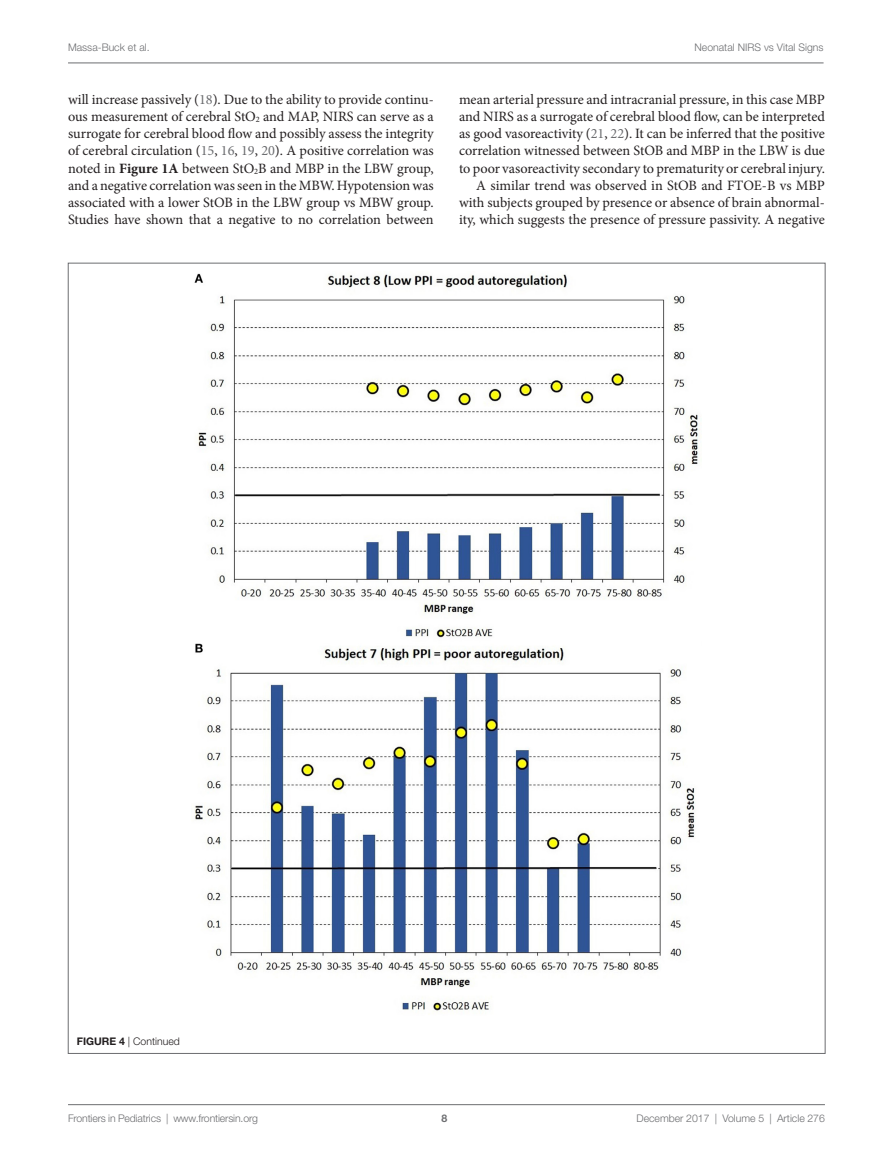
<style>
.page{position:relative;width:893px;height:1170px;background:#fff}
.page>*{position:absolute;margin:0;border:0;box-sizing:border-box;transform-origin:0 0}
.t1{font:14.25px/17.2px "Minion Pro";color:#231f20;text-align:justify}
.t2{font:300 10.5px "Helvetica Neue LT Std";color:#6c6d70}
.t3{font:300 10.5px "Helvetica Neue LT Std";color:#231f20}
.t4{font:700 10.5px "Helvetica Neue LT Std";color:#6c6d70}
.s1{color:#6c6d70}
.s2{font-weight:700}
</style>
<div class="page">
<img style="left:194px;top:273px;width:506px;height:739px">
<hr style="left:68px;top:63px;width:756px;height:1px;background:#6c6d70">
<hr style="left:68px;top:1104px;width:757px;height:1px;background:#6c6d70">
<p class="t2" style="left:68px;top:41px;width:83px">Massa-Buck et al.</p>
<p class="t2" style="left:694px;top:41px;width:131px">Neonatal NIRS vs Vital Signs</p>
<p class="t1" style="left:68px;top:90px;width:367px">will increase passively (<span class="s1">18</span>). Due to the ability to provide continu&shy;ous measurement of cerebral StO<sub>2</sub> and MAP, NIRS can serve as a surrogate for cerebral blood flow and possibly assess the integrity of cerebral circulation (<span class="s1">15</span>, <span class="s1">16</span>, <span class="s1">19</span>, <span class="s1">20</span>). A positive correlation was noted in <span class="s2">Figure 1A</span> between StO<sub>2</sub>B and MBP in the LBW group, and a negative correlation was seen in the MBW. Hypotension was associated with a lower StOB in the LBW group vs MBW group.<br>Studies have shown that a negative to no correlation between</p>
<p class="t1" style="left:459px;top:90px;width:367px;text-align:right">mean arterial pressure and intracranial pressure, in this case MBP and NIRS as a surrogate of cerebral blood flow, can be interpreted as good vasoreactivity (<span class="s1">21</span>, <span class="s1">22</span>). It can be inferred that the positive correlation witnessed between StOB and MBP in the LBW is due to poor vasoreactivity secondary to prematurity or cerebral injury.<br>A similar trend was observed in StOB and FTOE-B vs MBP with subjects grouped by presence or absence of brain abnormal&shy;ity, which suggests the presence of pressure passivity. A negative</p>
<p class="t3" style="left:77px;top:1034px;width:105px"><span class="s2">FIGURE 4</span> | Continued</p>
<p class="t2" style="left:68px;top:1111px;width:191px">Frontiers in Pediatrics | www.frontiersin.org</p>
<p class="t2" style="left:636px;top:1111px;width:190px">December 2017 | Volume 5 | Article 276</p>
<p class="t4" style="left:441px;top:1111px;width:7px">8</p>
</div>
